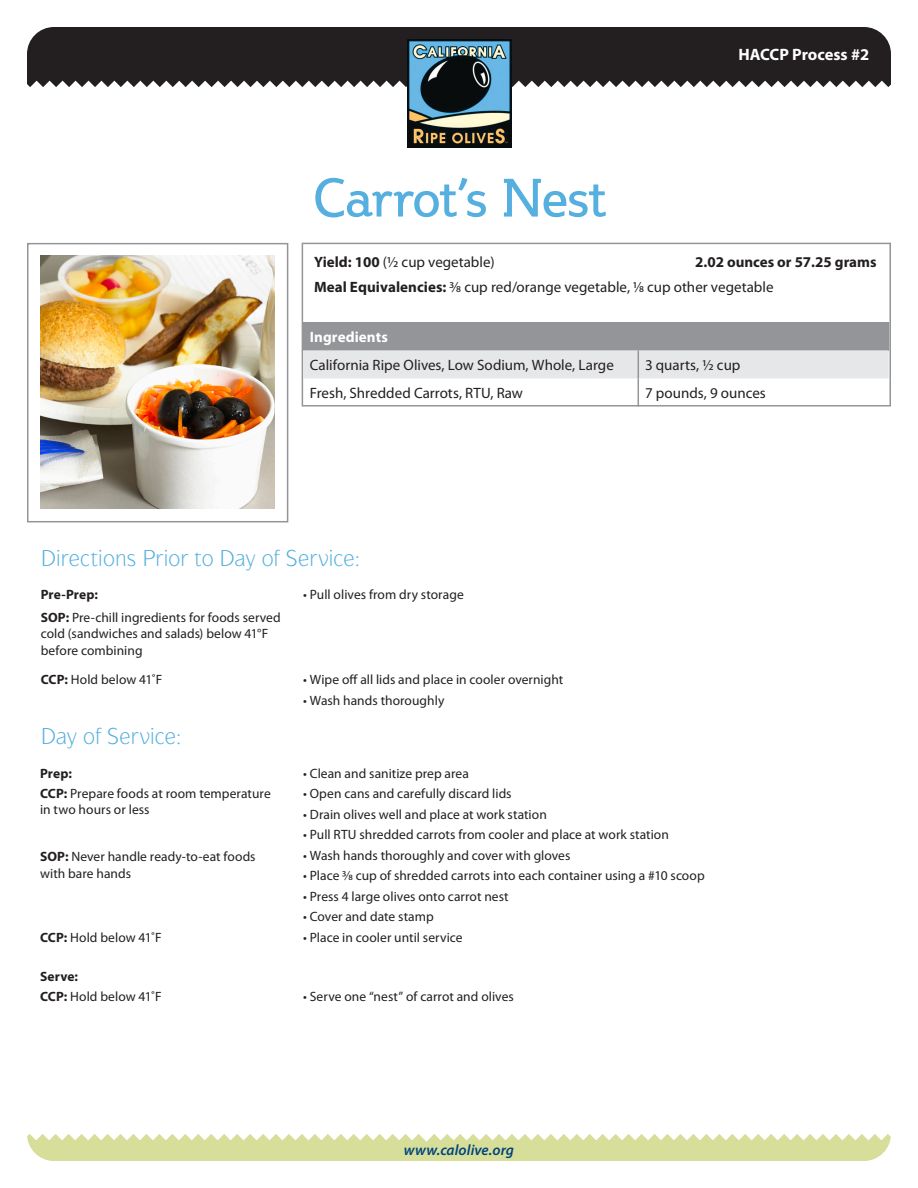
<style>
.page{position:relative;width:918px;height:1188px;background:#fff}
.page>*{position:absolute;margin:0;border:0;box-sizing:border-box;transform-origin:0 0}
.t1{font:53.25px "Steinem";letter-spacing:-.005em;color:#55afdf}
.t2{font:100 24px "Gauntlet";letter-spacing:-.015em;color:#55afdf}
.t3{font:700 16.5px "Myriad Pro";letter-spacing:-.005em;color:#fff}
.t4{font:15px "Myriad Pro";color:#231f20}
.t5{font:700 15px "Myriad Pro";color:#231f20}
.t6{font:italic 600 15px "Myriad Pro";letter-spacing:.005em;color:#00447b}
.t7{font:700 15px "Myriad Pro";letter-spacing:.005em;color:#fff}
.t8{font:13.5px/16.2px "Myriad Pro";letter-spacing:.005em;color:#231f20}
.t9{font:700 13.5px "Myriad Pro";letter-spacing:.01em;color:#231f20}
.s1{font-weight:700}
</style>
<div class="page">
<div style="left:27px;top:27px;width:864px;height:60px;background:#231f20"></div>
<svg style="left:27px;top:1134px;width:864px;height:27px;background:#dce2a5"></svg>
<img style="left:407px;top:39px;width:104px;height:109px">
<div style="left:302px;top:243px;width:589px;height:163px;border:2px solid #939598"></div>
<div style="left:27px;top:243px;width:261px;height:279px;border:2px solid #939598"></div>
<svg style="left:303px;top:322px;width:586px;height:84px"></svg>
<img style="left:41px;top:256px;width:234px;height:253px">
<p class="t1" style="left:313px;top:168px;width:294px">Carrot’s Nest</p>
<p class="t3" style="left:738px;top:44px;width:132px">HACCP Process #2</p>
<p class="t4" style="left:314px;top:253px;width:182px"><span class="s1">Yield: 100</span> (1/2 cup vegetable)</p>
<p class="t5" style="left:695px;top:252px;width:183px">2.02 ounces or 57.25 grams</p>
<p class="t4" style="left:314px;top:277px;width:461px"><span class="s1">Meal Equivalencies:</span> 3/8 cup red/orange vegetable, 1/8 cup other vegetable</p>
<p class="t7" style="left:310px;top:327px;width:80px">Ingredients</p>
<p class="t4" style="left:310px;top:356px;width:305px">California Ripe Olives, Low Sodium, Whole, Large</p>
<p class="t4" style="left:645px;top:356px;width:97px">3 quarts, ½ cup</p>
<p class="t4" style="left:310px;top:384px;width:215px">Fresh, Shredded Carrots, RTU, Raw</p>
<p class="t4" style="left:645px;top:384px;width:122px">7 pounds, 9 ounces</p>
<p class="t2" style="left:41px;top:544px;width:321px">Directions Prior to Day of Service:</p>
<p class="t9" style="left:41px;top:586px;width:59px">Pre-Prep:</p>
<p class="t8" style="left:41px;top:609px;width:242px"><span class="s1">SOP:</span> Pre-chill ingredients for foods served cold (sandwiches and salads) below 41°F before combining</p>
<p class="t8" style="left:41px;top:671px;width:123px"><span class="s1">CCP:</span> Hold below 41˚F</p>
<p class="t2" style="left:41px;top:722px;width:143px">Day of Service:</p>
<p class="t9" style="left:40px;top:764px;width:33px">Prep:</p>
<p class="t8" style="left:40px;top:785px;width:232px"><span class="s1">CCP:</span> Prepare foods at room temperature in two hours or less</p>
<p class="t8" style="left:40px;top:849px;width:217px"><span class="s1">SOP:</span> Never handle ready-to-eat foods with bare hands</p>
<p class="t8" style="left:40px;top:929px;width:123px"><span class="s1">CCP:</span> Hold below 41˚F</p>
<p class="t9" style="left:40px;top:967px;width:39px">Serve:</p>
<p class="t8" style="left:303px;top:586px;width:162px">• Pull olives from dry storage</p>
<p class="t8" style="left:303px;top:671px;width:262px">• Wipe off all lids and place in cooler overnight</p>
<p class="t8" style="left:303px;top:692px;width:143px">• Wash hands thoroughly</p>
<p class="t8" style="left:303px;top:765px;width:167px">• Clean and sanitize prep area</p>
<p class="t8" style="left:303px;top:785px;width:210px">• Open cans and carefully discard lids</p>
<p class="t8" style="left:303px;top:806px;width:245px">• Drain olives well and place at work station</p>
<p class="t8" style="left:303px;top:826px;width:367px">• Pull RTU shredded carrots from cooler and place at work station</p>
<p class="t8" style="left:303px;top:847px;width:269px">• Wash hands thoroughly and cover with gloves</p>
<p class="t8" style="left:303px;top:867px;width:403px">• Place 3/8 cup of shredded carrots into each container using a #10 scoop</p>
<p class="t8" style="left:303px;top:888px;width:207px">• Press 4 large olives onto carrot nest</p>
<p class="t8" style="left:303px;top:908px;width:132px">• Cover and date stamp</p>
<p class="t8" style="left:303px;top:929px;width:161px">• Place in cooler until service</p>
<p class="t8" style="left:40px;top:988px;width:123px"><span class="s1">CCP:</span> Hold below 41˚F</p>
<p class="t8" style="left:303px;top:988px;width:212px">• Serve one “nest” of carrot and olives</p>
<p class="t6" style="left:404px;top:1140px;width:112px">www.calolive.org</p>
</div>
